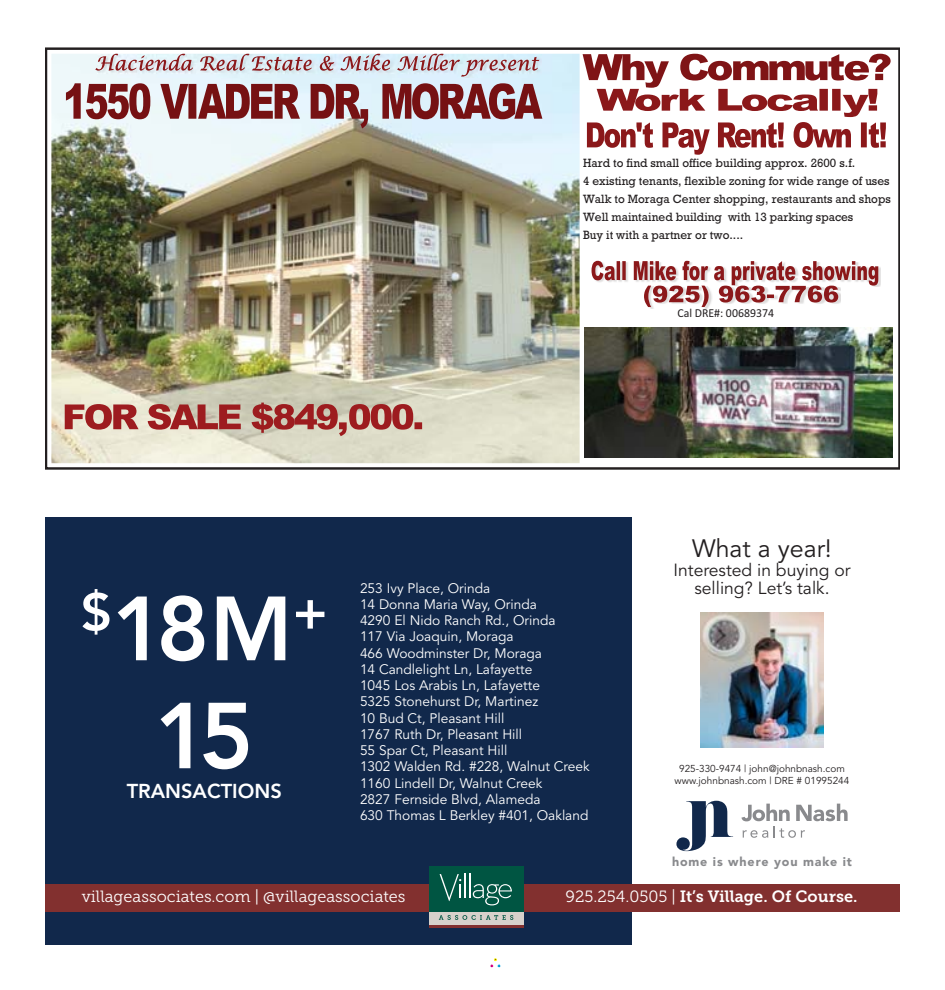
<style>
.page{position:relative;width:945px;height:990px;background:#fff}
.page>*{position:absolute;margin:0;border:0;box-sizing:border-box;transform-origin:0 0}
.t1{font:800 92.5px "Avenir";color:#fff}
.t2{font:800 90px "Avenir";color:#fff}
.t3{font:25px "Avenir";color:#231f20}
.t4{font:800 20px "Avenir";color:#fff}
.t5{font:17.5px/18.8px "Avenir";color:#231f20;text-align:center}
.t6{font:16.25px "Museo Slab 300";color:#fff}
.t7{font:16.25px "Museo Slab 700";color:#fff}
.t8{font:13.75px/16.2px "Avenir";color:#fff}
.t9{font:900 12.5px "Avenir";letter-spacing:.07em;color:#898a8d}
.t10{font:12.25px/18px "Rockwell";color:#231f20}
.t11{font:12.25px "Calibri";color:#231f20}
.t12{font:10px/12px "Avenir";color:#231f20;text-align:center}
.s1{font-family:"Museo Slab 300"}
</style>
<div class="page">
<div style="left:490px;top:958px;width:11px;height:10px;border:1px solid #fff"></div>
<svg style="left:45px;top:47px;width:855px;height:423px"></svg>
<img style="left:51px;top:54px;width:529px;height:409px">
<img style="left:585px;top:327px;width:308px;height:130px">
<svg style="left:66px;top:83px;width:84px;height:36px;background:#a77072"></svg>
<svg style="left:160px;top:84px;width:28px;height:35px"></svg>
<div style="left:188px;top:84px;width:8px;height:35px;background:#761113"></div>
<svg style="left:198px;top:84px;width:102px;height:35px;background:#9b5d61"></svg>
<svg style="left:311px;top:84px;width:57px;height:44px;background:#a47376"></svg>
<svg style="left:382px;top:83px;width:160px;height:36px;background:#995f65"></svg>
<svg style="left:65px;top:404px;width:74px;height:26px;background:#ba6963"></svg>
<svg style="left:148px;top:404px;width:93px;height:26px;background:#b3655f"></svg>
<svg style="left:252px;top:403px;width:161px;height:33px;background:#b97a71"></svg>
<div style="left:415px;top:422px;width:7px;height:7px;background:#9d1c1f"></div>
<img style="left:594px;top:262px;width:287px;height:25px">
<svg style="left:592px;top:261px;width:23px;height:19px"></svg>
<hr style="left:617px;top:261px;width:3px;height:19px;background:#8b181a">
<svg style="left:622px;top:261px;width:4px;height:19px"></svg>
<img style="left:98px;top:55px;width:444px;height:23px">
<svg style="left:95px;top:54px;width:98px;height:17px;background:#cbb5b9"></svg>
<svg style="left:200px;top:54px;width:112px;height:17px;background:#c5b4ba"></svg>
<svg style="left:320px;top:56px;width:14px;height:15px"></svg>
<svg style="left:340px;top:54px;width:50px;height:17px"></svg>
<svg style="left:397px;top:54px;width:142px;height:23px;background:#c9c3cc"></svg>
<img style="left:646px;top:307px;width:195px;height:1px">
<svg style="left:634px;top:261px;width:244px;height:46px"></svg>
<svg style="left:583px;top:54px;width:308px;height:101px"></svg>
<div style="left:45px;top:518px;width:587px;height:427px;background:#11284b"></div>
<div style="left:45px;top:884px;width:855px;height:28px;background:#82302f"></div>
<div style="left:429px;top:910px;width:94px;height:16px;background:#d7d1cb"></div>
<div style="left:429px;top:866px;width:94px;height:45px;background:#005542"></div>
<hr style="left:429px;top:925px;width:94px;height:2px;background:#82302f">
<svg style="left:439px;top:915px;width:74px;height:5px"></svg>
<svg style="left:440px;top:874px;width:26px;height:27px"></svg>
<hr style="left:469px;top:874px;width:2px;height:24px;background:#fff">
<svg style="left:473px;top:884px;width:39px;height:21px"></svg>
<svg style="left:741px;top:804px;width:107px;height:34px"></svg>
<svg style="left:676px;top:801px;width:57px;height:50px"></svg>
<img style="left:700px;top:613px;width:124px;height:135px">
<p class="t10" style="left:583px;top:155px;width:309px">Hard to find small office building approx. 2600 s.f.<br>4 existing tenants, flexible zoning for wide range of uses Walk to Moraga Center shopping, restaurants and shops Well maintained building with 13 parking spaces<br>Buy it with a partner or two....</p>
<p class="t11" style="left:677px;top:309px;width:98px">Cal DRE#: 00689374</p>
<h2 class="t2" style="left:81px;top:592px;width:248px"><sup>$</sup>18M<sup>+</sup></h2>
<h1 class="t1" style="left:155px;top:698px;width:101px">15</h1>
<h3 class="t4" style="left:127px;top:783px;width:157px">TRANSACTIONS</h3>
<p class="t8" style="left:360px;top:581px;width:231px">253 Ivy Place, Orinda<br>14 Donna Maria Way, Orinda<br>4290 El Nido Ranch Rd., Orinda<br>117 Via Joaquin, Moraga<br>466 Woodminster Dr, Moraga<br>14 Candlelight Ln, Lafayette<br>1045 Los Arabis Ln, Lafayette<br>5325 Stonehurst Dr, Martinez<br>10 Bud Ct, Pleasant Hill<br>1767 Ruth Dr, Pleasant Hill<br>55 Spar Ct, Pleasant Hill<br>1302 Walden Rd. #228, Walnut Creek<br>1160 Lindell Dr, Walnut Creek<br>2827 Fernside Blvd, Alameda<br>630 Thomas L Berkley #401, Oakland</p>
<h3 class="t3" style="left:692px;top:538px;width:141px">What a year!</h3>
<p class="t5" style="left:674px;top:562px;width:178px">Interested in buying or selling? Let’s talk.</p>
<p class="t12" style="left:675px;top:764px;width:176px">925-330-9474 | john@johnbnash.com www.johnbnash.com | DRE # 01995244</p>
<p class="t9" style="left:672px;top:857px;width:181px">home is where you make it</p>
<p class="t6" style="left:82px;top:886px;width:325px">villageassociates.com | @villageassociates</p>
<p class="t7" style="left:566px;top:886px;width:293px"><span class="s1">925.254.0505 |</span> It’s Village. Of Course.</p>
</div>
